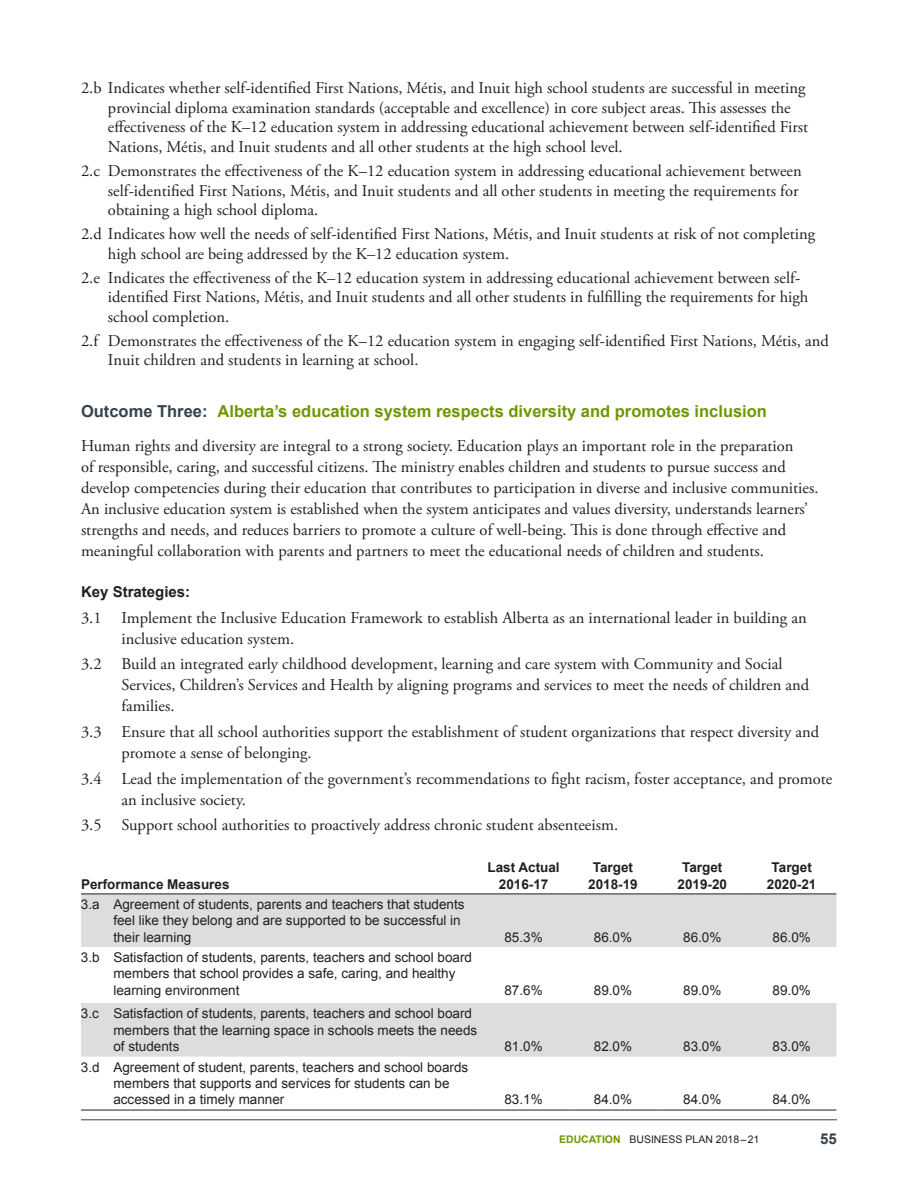
<style>
.page{position:relative;width:918px;height:1188px;background:#fff}
.page>*{position:absolute;margin:0;border:0;box-sizing:border-box;transform-origin:0 0}
.t1{font:16.5px/21px "Adobe Garamond Pro";color:#231f20}
.t2{font:700 16.5px "Arial";color:#719500}
.t3{font:700 15px "Arial";color:#231f20}
.t4{font:700 15px "Arial";color:#36424a}
.t5{font:13.5px/16.2px "Arial";color:#231f20}
.t6{font:700 13.5px/16.2px "Arial";color:#231f20;text-align:center}
.t7{font:10.5px "Arial";color:#231f20}
.s1{color:#36424a}
.s2{font-weight:700;color:#719500}
</style>
<div class="page">
<svg style="left:81px;top:895px;width:755px;height:162px;fill:#dcdddf"></svg>
<hr style="left:81px;top:894px;width:398px;height:1px;background:#231f20">
<hr style="left:479px;top:894px;width:89px;height:1px;background:#231f20">
<hr style="left:568px;top:894px;width:90px;height:1px;background:#231f20">
<hr style="left:658px;top:894px;width:89px;height:1px;background:#231f20">
<hr style="left:747px;top:894px;width:89px;height:1px;background:#231f20">
<hr style="left:81px;top:1110px;width:398px;height:1px;background:#231f20">
<hr style="left:479px;top:1110px;width:89px;height:1px;background:#231f20">
<hr style="left:568px;top:1110px;width:90px;height:1px;background:#231f20">
<hr style="left:658px;top:1110px;width:89px;height:1px;background:#231f20">
<hr style="left:747px;top:1110px;width:89px;height:1px;background:#231f20">
<hr style="left:81px;top:1119px;width:756px;height:1px;background:#36424a">
<p class="t1" style="left:108px;top:79px;width:702px;line-height:19.5px;text-indent:-27px">2.b Indicates whether self-identified First Nations, Métis, and Inuit high school students are successful in meeting provincial diploma examination standards (acceptable and excellence) in core subject areas. This assesses the effectiveness of the K–12 education system in addressing educational achievement between self-identified First Nations, Métis, and Inuit students and all other students at the high school level.</p>
<p class="t1" style="left:108px;top:162px;width:695px;line-height:19.5px;text-indent:-27px">2.c Demonstrates the effectiveness of the K–12 education system in addressing educational achievement between self-identified First Nations, Métis, and Inuit students and all other students in meeting the requirements for obtaining a high school diploma.</p>
<p class="t1" style="left:108px;top:225px;width:709px;line-height:19.5px;text-indent:-27px">2.d Indicates how well the needs of self-identified First Nations, Métis, and Inuit students at risk of not completing high school are being addressed by the K–12 education system.</p>
<p class="t1" style="left:108px;top:268px;width:702px;line-height:19.5px;text-indent:-27px">2.e Indicates the effectiveness of the K–12 education system in addressing educational achievement between self&shy;identified First Nations, Métis, and Inuit students and all other students in fulfilling the requirements for high school completion.</p>
<p class="t1" style="left:108px;top:331px;width:722px;line-height:19.5px;text-indent:-27px">2.f Demonstrates the effectiveness of the K–12 education system in engaging self-identified First Nations, Métis, and<br>Inuit children and students in learning at school.</p>
<p class="t2" style="left:81px;top:400px;width:688px"><span class="s1">Outcome Three:</span> Alberta’s education system respects diversity and promotes inclusion</p>
<p class="t1" style="left:81px;top:436px;width:737px">Human rights and diversity are integral to a strong society. Education plays an important role in the preparation<br>of responsible, caring, and successful citizens. The ministry enables children and students to pursue success and develop competencies during their education that contributes to participation in diverse and inclusive communities.<br>An inclusive education system is established when the system anticipates and values diversity, understands learners’ strengths and needs, and reduces barriers to promote a culture of well-being. This is done through effective and meaningful collaboration with parents and partners to meet the educational needs of children and students.</p>
<p class="t3" style="left:81px;top:582px;width:111px">Key Strategies:</p>
<p class="t1" style="left:122px;top:608px;width:687px;text-indent:-41px">3.1 Implement the Inclusive Education Framework to establish Alberta as an international leader in building an inclusive education system.</p>
<p class="t1" style="left:122px;top:654px;width:689px;text-indent:-41px">3.2 Build an integrated early childhood development, learning and care system with Community and Social<br>Services, Children’s Services and Health by aligning programs and services to meet the needs of children and families.</p>
<p class="t1" style="left:122px;top:722px;width:699px;text-indent:-41px">3.3 Ensure that all school authorities support the establishment of student organizations that respect diversity and promote a sense of belonging.</p>
<p class="t1" style="left:122px;top:768px;width:712px;text-indent:-41px">3.4 Lead the implementation of the government’s recommendations to fight racism, foster acceptance, and promote an inclusive society.</p>
<p class="t1" style="left:81px;top:815px;width:536px">3.5 Support school authorities to proactively address chronic student absenteeism.</p>
<p class="t6" style="left:81px;top:876px;width:150px">Performance Measures</p>
<p class="t5" style="left:113px;top:896px;width:353px;text-indent:-32px">3.a Agreement of students, parents and teachers that students feel like they belong and are supported to be successful in their learning</p>
<p class="t5" style="left:113px;top:949px;width:360px;text-indent:-32px">3.b Satisfaction of students, parents, teachers and school board members that school provides a safe, caring, and healthy learning environment</p>
<p class="t5" style="left:113px;top:1006px;width:365px;text-indent:-32px">3.c Satisfaction of students, parents, teachers and school board members that the learning space in schools meets the needs of students</p>
<p class="t5" style="left:113px;top:1059px;width:356px;text-indent:-32px">3.d Agreement of student, parents, teachers and school boards members that supports and services for students can be accessed in a timely manner</p>
<p class="t6" style="left:487px;top:860px;width:74px">Last Actual<br>2016-17</p>
<p class="t6" style="left:588px;top:860px;width:51px">Target<br>2018-19</p>
<p class="t6" style="left:678px;top:860px;width:51px">Target<br>2019-20</p>
<p class="t6" style="left:767px;top:860px;width:51px">Target<br>2020-21</p>
<p class="t5" style="left:504px;top:929px;width:40px">85.3%</p>
<p class="t5" style="left:594px;top:929px;width:40px">86.0%</p>
<p class="t5" style="left:683px;top:929px;width:40px">86.0%</p>
<p class="t5" style="left:773px;top:929px;width:40px">86.0%</p>
<p class="t5" style="left:504px;top:982px;width:40px">87.6%</p>
<p class="t5" style="left:594px;top:982px;width:40px">89.0%</p>
<p class="t5" style="left:683px;top:982px;width:40px">89.0%</p>
<p class="t5" style="left:773px;top:982px;width:40px">89.0%</p>
<p class="t5" style="left:504px;top:1038px;width:40px">81.0%</p>
<p class="t5" style="left:594px;top:1038px;width:40px">82.0%</p>
<p class="t5" style="left:683px;top:1038px;width:40px">83.0%</p>
<p class="t5" style="left:773px;top:1038px;width:40px">83.0%</p>
<p class="t5" style="left:504px;top:1092px;width:40px">83.1%</p>
<p class="t5" style="left:594px;top:1092px;width:40px">84.0%</p>
<p class="t5" style="left:683px;top:1092px;width:40px">84.0%</p>
<p class="t5" style="left:773px;top:1092px;width:40px">84.0%</p>
<p class="t7" style="left:559px;top:1132px;width:202px"><span class="s2">EDUCATION</span> BUSINESS PLAN 2018–21</p>
<p class="t4" style="left:820px;top:1128px;width:18px">55</p>
</div>
